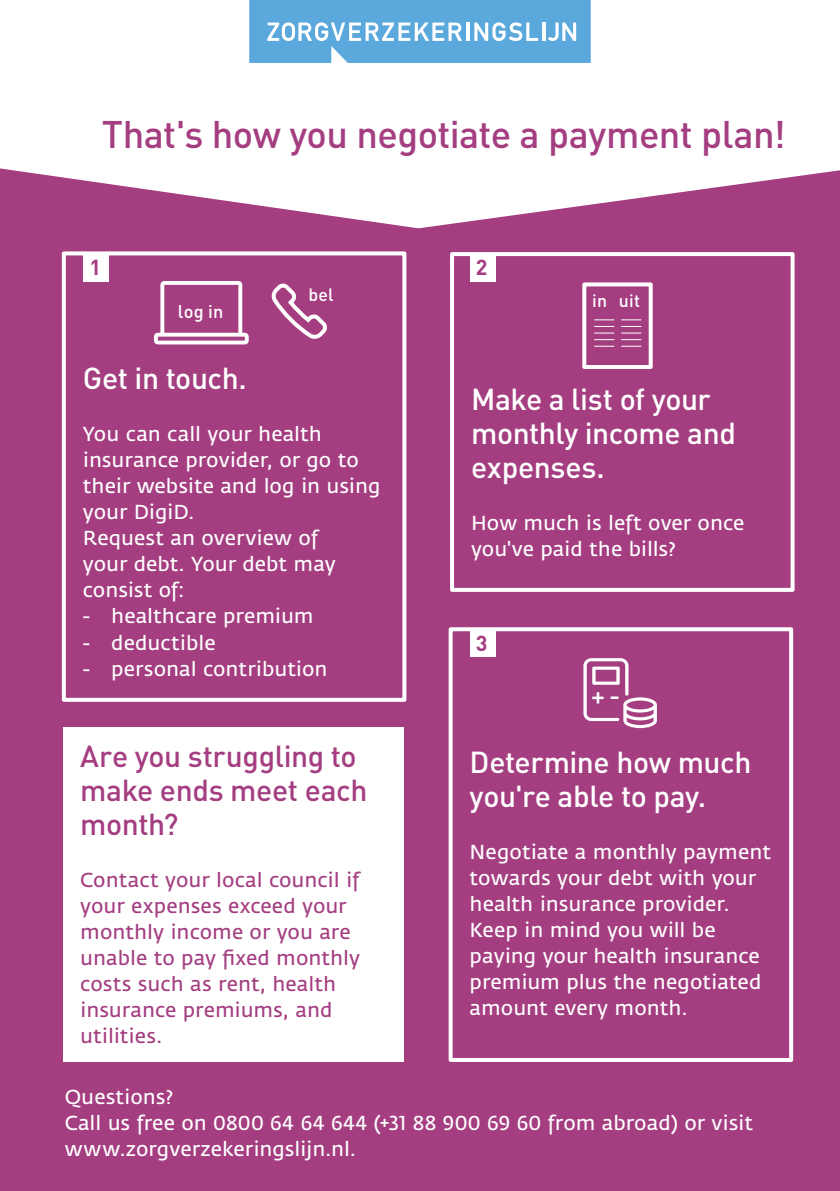
<style>
.page{position:relative;width:840px;height:1191px;background:#fff}
.page>*{position:absolute;margin:0;border:0;box-sizing:border-box;transform-origin:0 0}
.t1{font:500 38px "DIN Pro";letter-spacing:-.015em;color:#a43e81}
.t2{font:500 30px/34px "DIN Pro";letter-spacing:-.015em;color:#fff}
.t3{font:500 30px/34px "DIN Pro";letter-spacing:-.015em;color:#a43e81}
.t4{font:500 26.2px "DIN Pro";color:#fff}
.t5{font:700 21.4px "DIN Pro";color:#a43e81}
.t6{font:20px/26px "Fedra Sans";color:#fff}
.t7{font:20px/26px "Fedra Sans";color:#a43e81}
.t8{font:500 18.2px "DIN Pro";color:#fff}
.t9{font:500 17.6px "DIN Pro";letter-spacing:.01em;color:#fff}
</style>
<div class="page">
<div style="left:0;top:228px;width:839px;height:963px;background:#a43e81"></div>
<svg style="left:0;top:0;width:839px;height:228px"></svg>
<div style="left:62px;top:251px;width:344px;height:451px;border:4px solid #fff"></div>
<div style="left:450px;top:252px;width:344px;height:340px;border:4px solid #fff"></div>
<div style="left:448px;top:627px;width:344px;height:435px;border:4px solid #fff"></div>
<div style="left:63px;top:727px;width:340px;height:335px;background:#fff"></div>
<svg style="left:249px;top:0;width:341px;height:63px;background:#6eb2e0"></svg>
<svg style="left:154px;top:281px;width:94px;height:63px"></svg>
<svg style="left:583px;top:658px;width:73px;height:70px"></svg>
<div style="left:84px;top:255px;width:25px;height:26px;background:#fff"></div>
<div style="left:470px;top:255px;width:25px;height:26px;background:#fff"></div>
<div style="left:470px;top:630px;width:25px;height:27px;background:#fff"></div>
<svg style="left:267px;top:279px;width:64px;height:64px;background:#b25c94"></svg>
<div style="left:582px;top:282px;width:70px;height:87px;border:4px solid #fff"></div>
<svg style="left:594px;top:319px;width:20px;height:1px"></svg>
<svg style="left:621px;top:319px;width:20px;height:1px"></svg>
<svg style="left:594px;top:326px;width:20px;height:7px"></svg>
<svg style="left:594px;top:339px;width:20px;height:1px"></svg>
<svg style="left:621px;top:326px;width:20px;height:7px"></svg>
<svg style="left:621px;top:339px;width:20px;height:1px"></svg>
<svg style="left:594px;top:346px;width:20px;height:1px"></svg>
<svg style="left:621px;top:346px;width:20px;height:1px"></svg>
<h1 class="t1" style="left:102px;top:104px;width:685px">That's how you negotiate a payment plan!</h1>
<p class="t5" style="left:89px;top:253px;width:13px">1</p>
<p class="t5" style="left:475px;top:253px;width:13px">2</p>
<p class="t8" style="left:178px;top:296px;width:47px">log in</p>
<p class="t9" style="left:308px;top:280px;width:27px">bel</p>
<p class="t9" style="left:592px;top:286px;width:49px">in uit</p>
<h2 class="t2" style="left:83px;top:358px;width:165px">Get in touch.</h2>
<p class="t6" style="left:83px;top:422px;width:299px">You can call your health insurance provider, or go to their website and log in using your DigiD.<br>Request an overview of<br>your debt. Your debt may consist of:</p>
<p class="t6" style="left:83px;top:604px;width:232px">- healthcare premium</p>
<p class="t6" style="left:83px;top:630px;width:134px">- deductible</p>
<p class="t6" style="left:83px;top:656px;width:246px">- personal contribution</p>
<h2 class="t3" style="left:80px;top:736px;width:288px">Are you struggling to make ends meet each month?</h2>
<p class="t7" style="left:80px;top:868px;width:281px">Contact your local council if your expenses exceed your monthly income or you are unable to pay fixed monthly costs such as rent, health insurance premiums, and utilities.</p>
<h2 class="t2" style="left:471px;top:379px;width:266px">Make a list of your monthly income and expenses.</h2>
<p class="t6" style="left:471px;top:511px;width:275px">How much is left over once you've paid the bills?</p>
<p class="t5" style="left:475px;top:628px;width:13px">3</p>
<h3 class="t4" style="left:590px;top:674px;width:31px">+-</h3>
<h2 class="t2" style="left:469px;top:742px;width:283px">Determine how much you're able to pay.</h2>
<p class="t6" style="left:469px;top:839px;width:303px">Negotiate a monthly payment towards your debt with your health insurance provider.<br>Keep in mind you will be paying your health insurance premium plus the negotiated amount every month.</p>
<p class="t6" style="left:65px;top:1084px;width:689px">Questions?<br>Call us free on 0800 64 64 644 (+31 88 900 69 60 from abroad) or visit www.zorgverzekeringslijn.nl.</p>
</div>
